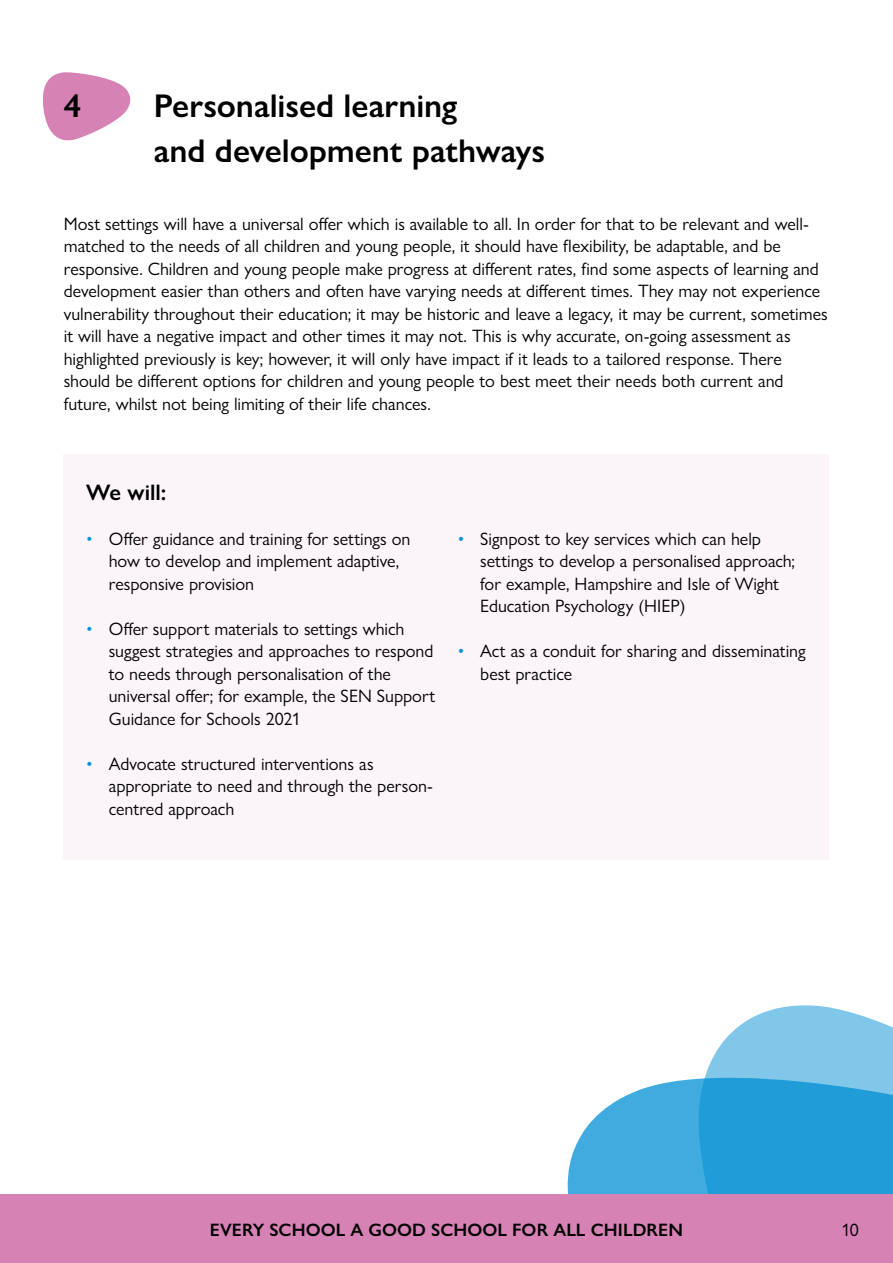
<style>
.page{position:relative;width:893px;height:1263px;background:#fff}
.page>*{position:absolute;margin:0;border:0;box-sizing:border-box;transform-origin:0 0}
.t1{font:600 33px/45px "Gill Sans Nova";color:#000}
.t2{font:600 22.5px "Gill Sans Nova";color:#000}
.t3{font:18px/22.5px "Gill Sans Nova";color:#000}
.t4{font:600 18px "Gill Sans Nova";letter-spacing:.005em;color:#000}
.s1{color:#0090d4}
</style>
<div class="page">
<svg style="left:42px;top:72px;width:89px;height:69px"></svg>
<div style="left:64px;top:455px;width:765px;height:405px;background:#fbf4f9"></div>
<svg style="left:707px;top:1005px;width:186px;height:66px;fill:#80c7e9"></svg>
<svg style="left:560px;top:1071px;width:333px;height:124px;background:#4baedf"></svg>
<div style="left:0;top:1195px;width:893px;height:68px;background:#d682b5"></div>
<h1 class="t1" style="left:64px;top:83px;width:19px">4</h1>
<h1 class="t1" style="left:154px;top:83px;width:393px">Personalised learning<br>and development pathways</h1>
<p class="t3" style="left:64px;top:212px;width:765px">Most settings will have a universal offer which is available to all. In order for that to be relevant and well&shy;matched to the needs of all children and young people, it should have flexibility, be adaptable, and be responsive. Children and young people make progress at different rates, find some aspects of learning and development easier than others and often have varying needs at different times. They may not experience vulnerability throughout their education; it may be historic and leave a legacy, it may be current, sometimes it will have a negative impact and other times it may not. This is why accurate, on-going assessment as highlighted previously is key; however, it will only have impact if it leads to a tailored response. There should be different options for children and young people to best meet their needs both current and future, whilst not being limiting of their life chances.</p>
<p class="t2" style="left:86px;top:478px;width:82px">We will:</p>
<p class="t3" style="left:109px;top:527px;width:303px;text-indent:-22px"><span class="s1">•</span> Offer guidance and training for settings on how to develop and implement adaptive, responsive provision</p>
<p class="t3" style="left:109px;top:617px;width:328px;text-indent:-22px"><span class="s1">•</span> Offer support materials to settings which suggest strategies and approaches to respond to needs through personalisation of the universal offer; for example, the SEN Support Guidance for Schools 2021</p>
<p class="t3" style="left:109px;top:752px;width:326px;text-indent:-22px"><span class="s1">•</span> Advocate structured interventions as appropriate to need and through the person&shy;centred approach</p>
<p class="t3" style="left:480px;top:527px;width:316px;text-indent:-22px"><span class="s1">•</span> Signpost to key services which can help settings to develop a personalised approach; for example, Hampshire and Isle of Wight Education Psychology (HIEP)</p>
<p class="t3" style="left:480px;top:640px;width:327px;text-indent:-23px"><span class="s1">•</span> Act as a conduit for sharing and disseminating best practice</p>
<p class="t4" style="left:210px;top:1219px;width:475px">EVERY SCHOOL A GOOD SCHOOL FOR ALL CHILDREN</p>
<p class="t3" style="left:841px;top:1219px;width:19px">10</p>
</div>
